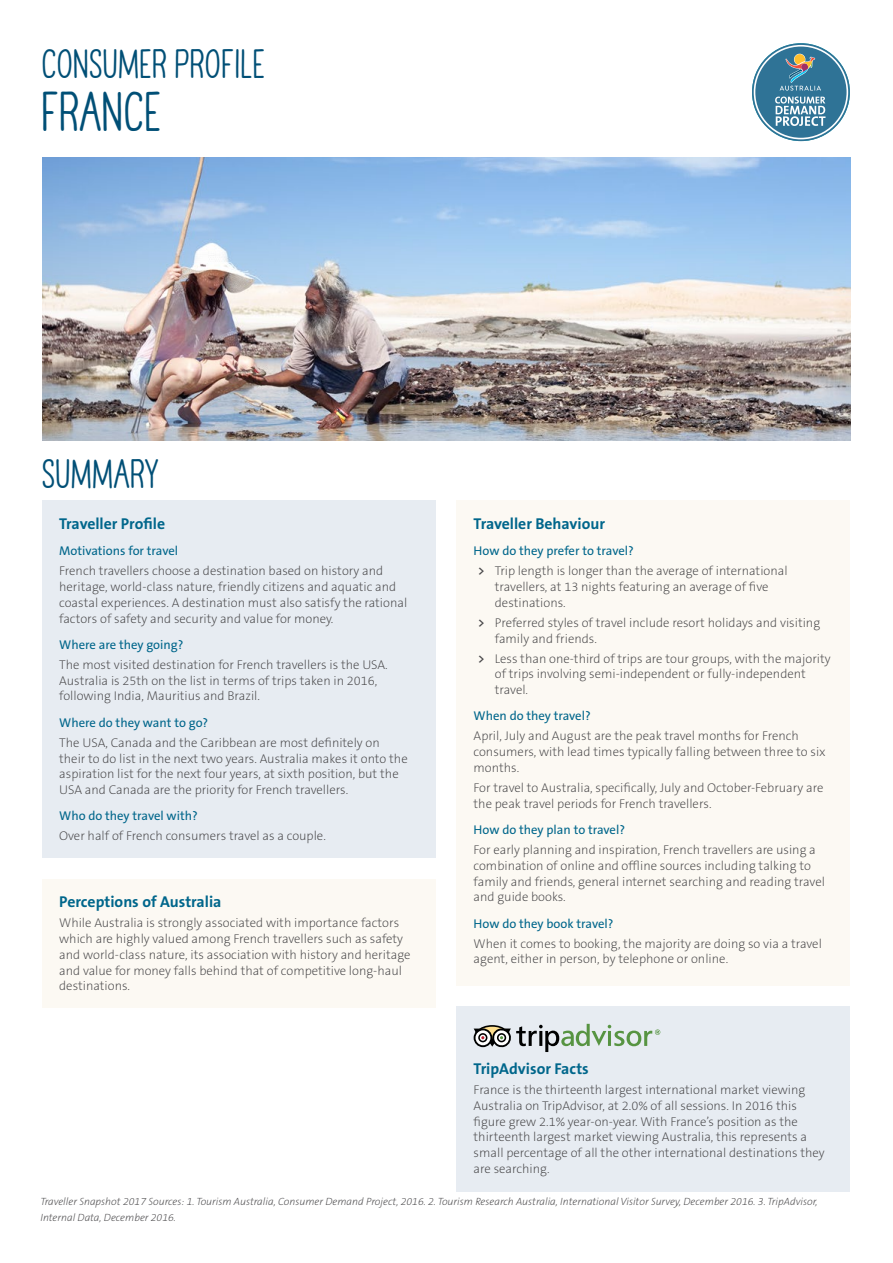
<style>
.page{position:relative;width:893px;height:1263px;background:#fff}
.page>*{position:absolute;margin:0;border:0;box-sizing:border-box;transform-origin:0 0}
.t1{font:700 49.2px "TAHAVEANICEDAY Basic";letter-spacing:-.005em;color:#004f76}
.t2{font:700 36.15px "TAHAVEANICEDAY Basic";color:#004f76}
.t3{font:700 15.75px "The Sans B7";color:#00668b}
.t4{font:200 12.75px/15.8px "The Sans B2";color:#464547}
.t5{font:12.75px "The Sans B5 Plain";color:#00668b}
.t6{font:italic 200 10.5px/15.8px "The Sans B2";color:#464547}
.s1{font-family:"The Sans B6";font-weight:600}
</style>
<div class="page">
<svg style="left:752px;top:43px;width:98px;height:98px;background:#3f7e9e"></svg>
<div style="left:754px;top:45px;width:94px;height:94px;border:2px solid #fff;border-radius:50%"></div>
<svg style="left:780px;top:54px;width:41px;height:37px;background:#588395"></svg>
<svg style="left:775px;top:97px;width:50px;height:29px"></svg>
<img style="left:42px;top:157px;width:808px;height:283px">
<div style="left:457px;top:1007px;width:393px;height:185px;background:#e7ecf2"></div>
<svg style="left:474px;top:1024px;width:186px;height:28px"></svg>
<div style="left:42px;top:500px;width:394px;height:357px;background:#e7ecf2"></div>
<div style="left:457px;top:500px;width:393px;height:485px;background:#fcf9f3"></div>
<div style="left:42px;top:879px;width:394px;height:128px;background:#fcf9f3"></div>
<h2 class="t2" style="left:43px;top:43px;width:225px">CONSUMER PROFILE</h2>
<h1 class="t1" style="left:43px;top:82px;width:122px">FRANCE</h1>
<h2 class="t2" style="left:43px;top:452px;width:119px">SUMMARY</h2>
<p class="t3" style="left:59px;top:515px;width:107px">Traveller Profile</p>
<p class="t5" style="left:59px;top:544px;width:120px">Motivations for travel</p>
<p class="t4" style="left:59px;top:564px;width:350px">French travellers choose a destination based on history and heritage, world-class nature, friendly citizens and aquatic and coastal experiences. A destination must also satisfy the rational factors of safety and security and value for money.</p>
<p class="t5" style="left:59px;top:638px;width:126px">Where are they going?</p>
<p class="t4" style="left:59px;top:657px;width:330px">The most visited destination for French travellers is the USA.<br>Australia is 25th on the list in terms of trips taken in 2016, following India, Mauritius and Brazil.</p>
<p class="t5" style="left:59px;top:716px;width:151px">Where do they want to go?</p>
<p class="t4" style="left:59px;top:735px;width:350px">The USA, Canada and the Caribbean are most definitely on their to do list in the next two years. Australia makes it onto the aspiration list for the next four years, at sixth position, but the USA and Canada are the priority for French travellers.</p>
<p class="t5" style="left:59px;top:809px;width:140px">Who do they travel with?</p>
<p class="t4" style="left:59px;top:829px;width:268px">Over half of French consumers travel as a couple.</p>
<p class="t3" style="left:59px;top:894px;width:164px">Perceptions of Australia</p>
<p class="t4" style="left:59px;top:916px;width:353px">While Australia is strongly associated with importance factors which are highly valued among French travellers such as safety and world-class nature, its association with history and heritage and value for money falls behind that of competitive long-haul destinations.</p>
<p class="t3" style="left:474px;top:515px;width:133px">Traveller Behaviour</p>
<p class="t5" style="left:474px;top:544px;width:162px">How do they prefer to travel?</p>
<p class="t4" style="left:495px;top:564px;width:294px;text-indent:-17px"><span class="s1">&gt;</span> Trip length is longer than the average of international travellers, at 13 nights featuring an average of five destinations.</p>
<p class="t4" style="left:495px;top:615px;width:327px;text-indent:-17px"><span class="s1">&gt;</span> Preferred styles of travel include resort holidays and visiting family and friends.</p>
<p class="t4" style="left:495px;top:651px;width:337px;text-indent:-17px"><span class="s1">&gt;</span> Less than one-third of trips are tour groups, with the majority of trips involving semi-independent or fully-independent travel.</p>
<p class="t5" style="left:474px;top:709px;width:119px">When do they travel?</p>
<p class="t4" style="left:474px;top:729px;width:354px">April, July and August are the peak travel months for French consumers, with lead times typically falling between three to six months.</p>
<p class="t4" style="left:474px;top:780px;width:351px">For travel to Australia, specifically, July and October-February are the peak travel periods for French travellers.</p>
<p class="t5" style="left:474px;top:823px;width:153px">How do they plan to travel?</p>
<p class="t4" style="left:474px;top:842px;width:353px">For early planning and inspiration, French travellers are using a combination of online and offline sources including talking to family and friends, general internet searching and reading travel and guide books.</p>
<p class="t5" style="left:474px;top:917px;width:141px">How do they book travel?</p>
<p class="t4" style="left:474px;top:936px;width:350px">When it comes to booking, the majority are doing so via a travel agent, either in person, by telephone or online.</p>
<p class="t3" style="left:474px;top:1060px;width:117px">TripAdvisor Facts</p>
<p class="t4" style="left:474px;top:1082px;width:352px">France is the thirteenth largest international market viewing Australia on TripAdvisor, at 2.0% of all sessions. In 2016 this figure grew 2.1% year-on-year. With France’s position as the thirteenth largest market viewing Australia, this represents a small percentage of all the other international destinations they are searching.</p>
<p class="t6" style="left:40px;top:1194px;width:779px">Traveller Snapshot 2017 Sources: 1. Tourism Australia, Consumer Demand Project, 2016. 2. Tourism Research Australia, International Visitor Survey, December 2016. 3. TripAdvisor,<br>Internal Data, December 2016.</p>
</div>
